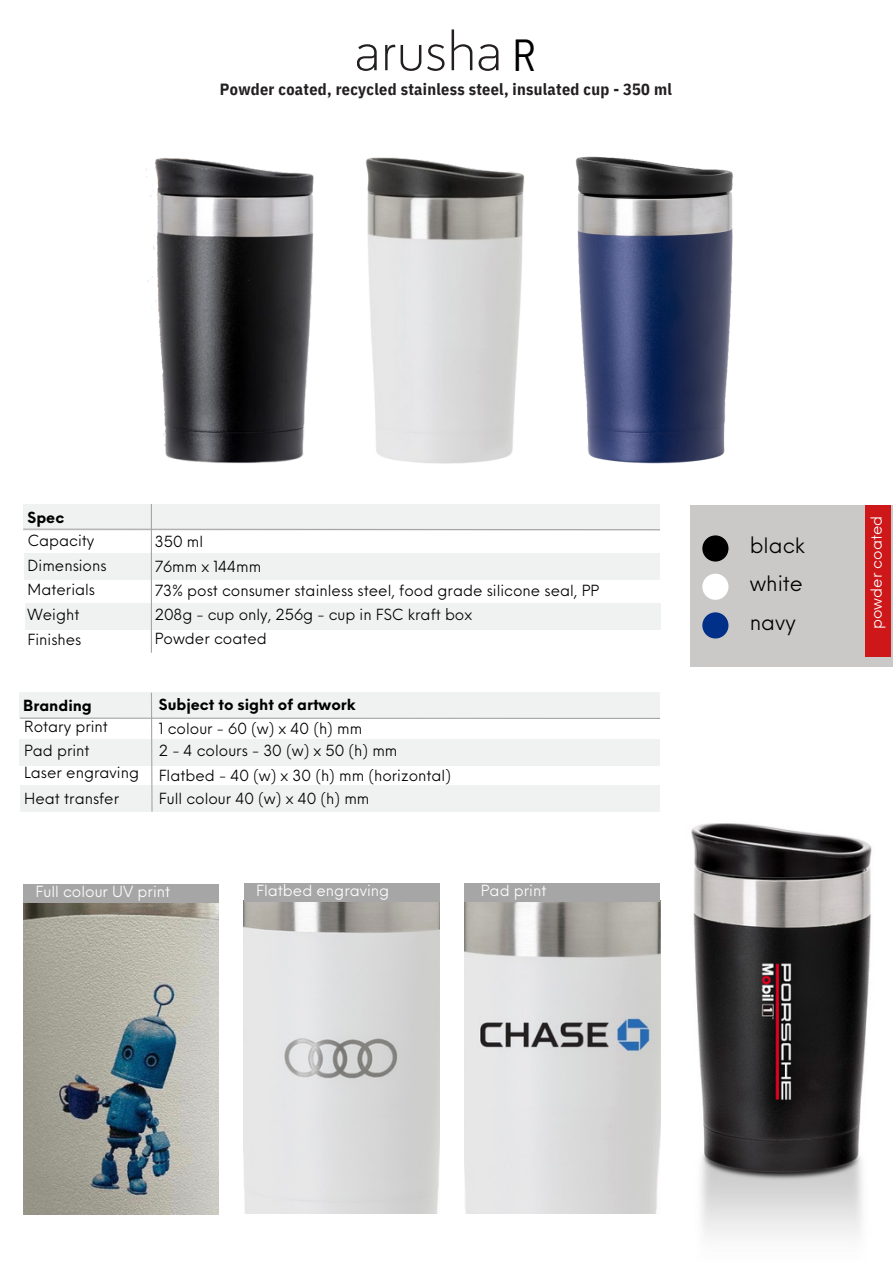
<style>
.page{position:relative;width:893px;height:1264px;background:#fff}
.page>*{position:absolute;margin:0;border:0;box-sizing:border-box;transform-origin:0 0}
.t1{font:semi-condensed 44.85px "Barlow";color:#000}
.t2{font:20.7px "Neue Einstellung";color:#000}
.t3{font:700 16.2px "IBM Plex Sans Cond";letter-spacing:.02em;color:#231f20}
.t4{font:15px "Neue Einstellung";color:#000}
.t5{font:15px "Neue Einstellung";color:#fff}
.t6{font:700 15px "Neue Einstellung";color:#000}
</style>
<div class="page">
<img style="left:244px;top:901px;width:195px;height:312px">
<div style="left:244px;top:883px;width:195px;height:18px;background:#a6a6a6"></div>
<img style="left:464px;top:901px;width:196px;height:312px">
<div style="left:464px;top:883px;width:196px;height:18px;background:#a6a6a6"></div>
<img style="left:23px;top:903px;width:196px;height:311px">
<div style="left:23px;top:884px;width:196px;height:19px;background:#a6a6a6"></div>
<div style="left:690px;top:505px;width:202px;height:161px;background:#cbc8c8"></div>
<div style="left:865px;top:505px;width:25px;height:151px;background:#cd1719"></div>
<div style="left:702px;top:535px;width:26px;height:26px;background:#000;border-radius:50%"></div>
<img style="left:691px;top:823px;width:181px;height:413px">
<div style="left:25px;top:603px;width:635px;height:26px;background:#f0f2f2"></div>
<div style="left:23px;top:504px;width:637px;height:26px;background:#f0f2f2"></div>
<svg style="left:23px;top:528px;width:637px;height:3px"></svg>
<div style="left:24px;top:553px;width:636px;height:27px;background:#f0f2f2"></div>
<hr style="left:151px;top:504px;width:1px;height:148px;background:#a6a6a6">
<div style="left:20px;top:739px;width:640px;height:26px;background:#f0f2f2"></div>
<div style="left:21px;top:785px;width:639px;height:26px;background:#f0f2f2"></div>
<div style="left:20px;top:692px;width:640px;height:27px;background:#f0f2f2"></div>
<hr style="left:20px;top:717px;width:640px;height:2px;background:#a6a6a6">
<svg style="left:150px;top:692px;width:3px;height:120px"></svg>
<img style="left:575px;top:156px;width:158px;height:308px">
<img style="left:365px;top:157px;width:160px;height:307px">
<img style="left:146px;top:157px;width:168px;height:306px">
<div style="left:702px;top:573px;width:26px;height:27px;background:#fff;border-radius:50%"></div>
<div style="left:702px;top:612px;width:26px;height:26px;background:#003087;border-radius:50%"></div>
<svg style="left:357px;top:29px;width:141px;height:42px"></svg>
<p class="t1" style="left:512px;top:26px;width:25px">R</p>
<p class="t3" style="left:220px;top:78px;width:453px">Powder coated, recycled stainless steel, insulated cup - 350 ml</p>
<p class="t6" style="left:28px;top:504px;width:38px">Spec</p>
<p class="t4" style="left:28px;top:527px;width:68px">Capacity</p>
<p class="t4" style="left:155px;top:528px;width:50px">350 ml</p>
<p class="t4" style="left:28px;top:552px;width:80px">Dimensions</p>
<p class="t4" style="left:155px;top:552px;width:108px">76mm x 144mm</p>
<p class="t4" style="left:28px;top:576px;width:69px">Materials</p>
<p class="t4" style="left:155px;top:577px;width:446px">73% post consumer stainless steel, food grade silicone seal, PP</p>
<p class="t4" style="left:28px;top:601px;width:53px">Weight</p>
<p class="t4" style="left:155px;top:601px;width:319px">208g - cup only, 256g - cup in FSC kraft box</p>
<p class="t4" style="left:28px;top:625px;width:55px">Finishes</p>
<p class="t4" style="left:155px;top:624px;width:113px">Powder coated</p>
<p class="t6" style="left:23px;top:691px;width:70px">Branding</p>
<p class="t6" style="left:159px;top:691px;width:198px">Subject to sight of artwork</p>
<p class="t4" style="left:24px;top:736px;width:67px">Pad print</p>
<p class="t4" style="left:24px;top:713px;width:85px">Rotary print</p>
<p class="t4" style="left:159px;top:715px;width:205px">1 colour - 60 (w) x 40 (h) mm</p>
<p class="t4" style="left:159px;top:762px;width:294px">Flatbed - 40 (w) x 30 (h) mm (horizontal)</p>
<p class="t4" style="left:159px;top:737px;width:240px">2 - 4 colours - 30 (w) x 50 (h) mm</p>
<p class="t4" style="left:24px;top:759px;width:116px">Laser engraving</p>
<p class="t4" style="left:24px;top:785px;width:96px">Heat transfer</p>
<p class="t4" style="left:159px;top:785px;width:212px">Full colour 40 (w) x 40 (h) mm</p>
<p class="t5" style="left:36px;top:878px;width:136px">Full colour UV print</p>
<p class="t5" style="left:256px;top:877px;width:135px">Flatbed engraving</p>
<p class="t5" style="left:481px;top:877px;width:67px">Pad print</p>
<p class="t2" style="left:749px;top:526px;width:57px">black</p>
<p class="t2" style="left:749px;top:565px;width:55px">white</p>
<p class="t2" style="left:749px;top:603px;width:47px">navy</p>
<p class="t5" style="left:863px;top:629px;width:115px;rotate:-90deg">powder coated</p>
<p class="t5" style="left:859px;top:596px;width:49px;rotate:-90deg">classic</p>
</div>
